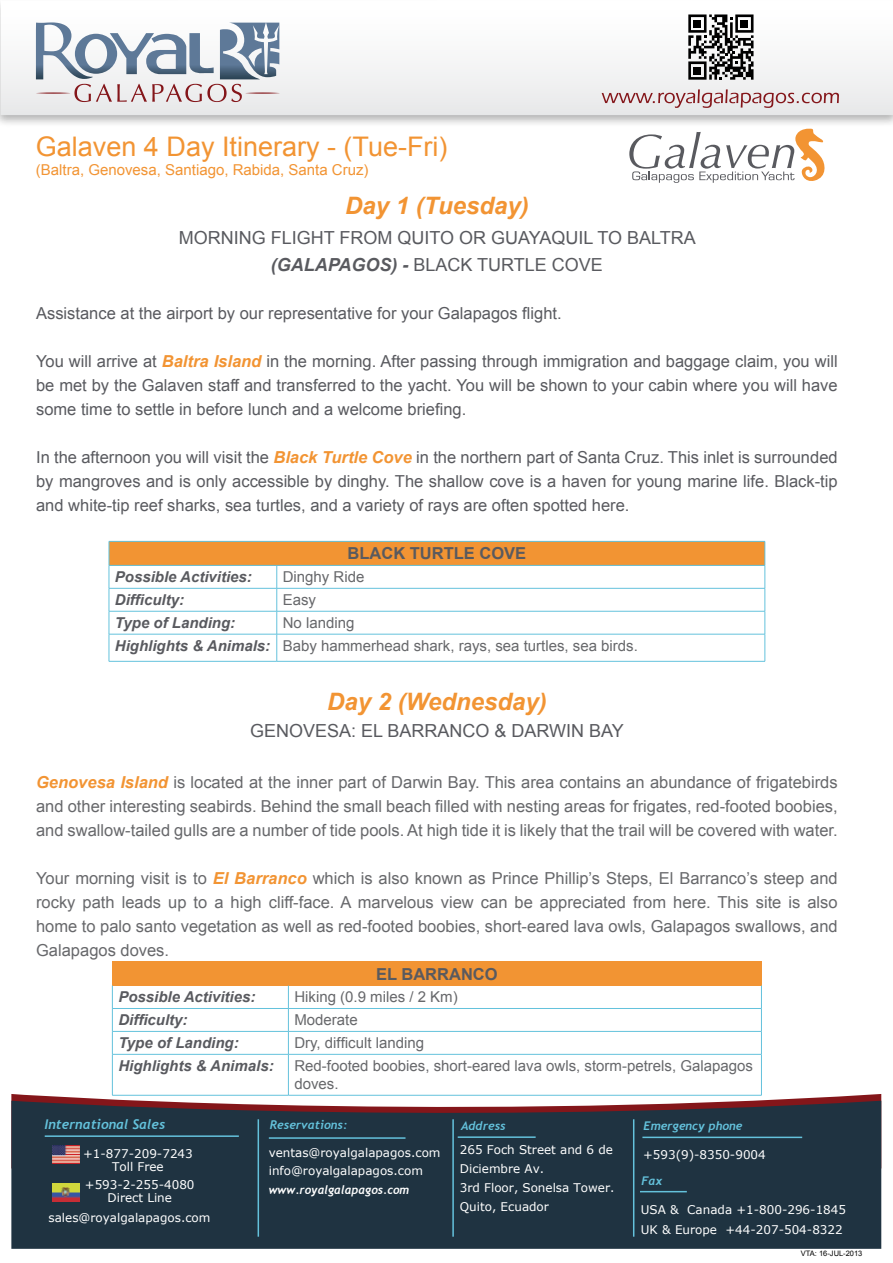
<style>
.page{position:relative;width:893px;height:1263px;background:#fff}
.page>*{position:absolute;margin:0;border:0;box-sizing:border-box;transform-origin:0 0}
.t1{font:27px "Arial";color:#f29433}
.t2{font:italic 700 24px "Arial";color:#f29433}
.t3{font:18px/27px "Arial";color:#595a5f;text-align:center}
.t4{font:16.5px/24px "Arial";color:#67686b;text-align:justify}
.t5{font:16.5px/24px "Arial";color:#595a5f;text-align:justify}
.t6{font:700 16.5px "Arial";color:#595a5f}
.t7{font:15px/23px "Arial";color:#67686b}
.t8{font:italic 700 15px "Arial";color:#595a5f}
.t9{font:15px "Arial";color:#f29433}
.t10{font:italic 700 13.5px "Trebuchet";color:#64c2dc}
.t11{font:12px/19px "Verdana";color:#fff}
.t12{font:italic 700 12px "Trebuchet";color:#64c2dc}
.t13{font:italic 700 12px "Trebuchet";color:#fff;scale:.96 1}
.t14{font:7.5px "Arial";color:#000}
.s1{font-weight:700;font-style:italic}
.s2{font-weight:700;font-style:italic;color:#f29433}
.s3{font-weight:700;font-style:italic;color:#595a5f}
</style>
<div class="page">
<div style="left:0;top:0;width:893px;height:128px;background:#000;opacity:.3"></div>
<svg style="left:1px;top:0;width:892px;height:115px"></svg>
<svg style="left:36px;top:22px;width:244px;height:80px"></svg>
<svg style="left:602px;top:89px;width:237px;height:19px;background:#d6c1c2"></svg>
<svg style="left:688px;top:14px;width:65px;height:66px"></svg>
<div style="left:694px;top:67px;width:7px;height:7px;background:#000"></div>
<div style="left:694px;top:20px;width:7px;height:7px;background:#000"></div>
<div style="left:740px;top:20px;width:8px;height:7px;background:#000"></div>
<svg style="left:629px;top:128px;width:196px;height:55px"></svg>
<svg style="left:11px;top:1094px;width:870px;height:7px"></svg>
<svg style="left:11px;top:1101px;width:870px;height:148px;background:#273643"></svg>
<hr style="left:45px;top:1135px;width:194px;height:2px;background:#64c2dc">
<hr style="left:633px;top:1119px;width:1px;height:118px;background:#64c2dc">
<hr style="left:452px;top:1119px;width:2px;height:118px;background:#64c2dc">
<hr style="left:258px;top:1119px;width:1px;height:118px;background:#64c2dc">
<hr style="left:642px;top:1136px;width:160px;height:2px;background:#64c2dc">
<hr style="left:640px;top:1191px;width:47px;height:1px;background:#64c2dc">
<hr style="left:269px;top:1137px;width:136px;height:2px;background:#64c2dc">
<hr style="left:458px;top:1136px;width:78px;height:2px;background:#64c2dc">
<img style="left:53px;top:1183px;width:27px;height:19px">
<img style="left:53px;top:1146px;width:27px;height:17px">
<div style="left:109px;top:541px;width:656px;height:24px;background:#f29433"></div>
<hr style="left:109px;top:541px;width:168px;height:1px;background:#64c2dc">
<hr style="left:277px;top:541px;width:488px;height:1px;background:#64c2dc">
<hr style="left:109px;top:565px;width:168px;height:1px;background:#64c2dc">
<hr style="left:277px;top:565px;width:488px;height:1px;background:#64c2dc">
<hr style="left:109px;top:588px;width:168px;height:1px;background:#64c2dc">
<hr style="left:277px;top:588px;width:488px;height:1px;background:#64c2dc">
<hr style="left:109px;top:611px;width:168px;height:1px;background:#64c2dc">
<hr style="left:277px;top:611px;width:488px;height:1px;background:#64c2dc">
<hr style="left:109px;top:634px;width:168px;height:1px;background:#64c2dc">
<svg style="left:109px;top:542px;width:1px;height:119px"></svg>
<hr style="left:277px;top:634px;width:488px;height:1px;background:#64c2dc">
<svg style="left:277px;top:566px;width:1px;height:95px"></svg>
<svg style="left:765px;top:542px;width:1px;height:119px"></svg>
<hr style="left:109px;top:661px;width:168px;height:1px;background:#64c2dc">
<hr style="left:277px;top:661px;width:488px;height:1px;background:#64c2dc">
<div style="left:112px;top:961px;width:649px;height:24px;background:#f29433"></div>
<hr style="left:112px;top:1008px;width:176px;height:1px;background:#64c2dc">
<hr style="left:288px;top:1008px;width:474px;height:1px;background:#64c2dc">
<hr style="left:112px;top:1031px;width:176px;height:1px;background:#64c2dc">
<svg style="left:112px;top:985px;width:1px;height:69px"></svg>
<hr style="left:288px;top:1031px;width:474px;height:1px;background:#64c2dc">
<svg style="left:288px;top:985px;width:1px;height:69px"></svg>
<svg style="left:761px;top:985px;width:1px;height:69px"></svg>
<hr style="left:112px;top:1054px;width:176px;height:1px;background:#64c2dc">
<hr style="left:112px;top:1054px;width:1px;height:41px;background:#64c2dc">
<hr style="left:288px;top:1054px;width:474px;height:1px;background:#64c2dc">
<hr style="left:288px;top:1054px;width:1px;height:41px;background:#64c2dc">
<hr style="left:761px;top:1054px;width:1px;height:41px;background:#64c2dc">
<hr style="left:112px;top:1095px;width:176px;height:1px;background:#64c2dc">
<hr style="left:288px;top:1095px;width:474px;height:1px;background:#64c2dc">
<h1 class="t1" style="left:36px;top:129px;width:413px">Galaven 4 Day Itinerary - (Tue-Fri)</h1>
<p class="t9" style="left:36px;top:160px;width:334px">(Baltra, Genovesa, Santiago, Rabida, Santa Cruz)</p>
<h2 class="t2" style="left:345px;top:190px;width:185px">Day 1 (Tuesday)</h2>
<p class="t3" style="left:179px;top:224px;width:519px">MORNING FLIGHT FROM QUITO OR GUAYAQUIL TO BALTRA <span class="s1">(GALAPAGOS) -</span> BLACK TURTLE COVE</p>
<p class="t5" style="left:36px;top:302px;width:527px">Assistance at the airport by our representative for your Galapagos flight.</p>
<p class="t5" style="left:36px;top:350px;width:803px">You will arrive at <span class="s2">Baltra Island</span> in the morning. After passing through immigration and baggage claim, you will be met by the Galaven staff and transferred to the yacht. You will be shown to your cabin where you will have some time to settle in before lunch and a welcome briefing.</p>
<p class="t5" style="left:36px;top:446px;width:803px">In the afternoon you will visit the <span class="s2">Black Turtle Cove</span> in the northern part of Santa Cruz. This inlet is surrounded by mangroves and is only accessible by dinghy. The shallow cove is a haven for young marine life. Black-tip and white-tip reef sharks, sea turtles, and a variety of rays are often spotted here.</p>
<p class="t6" style="left:348px;top:543px;width:180px">BLACK TURTLE COVE</p>
<p class="t8" style="left:115px;top:567px;width:138px">Possible Activities:</p>
<p class="t7" style="left:283px;top:566px;width:83px">Dinghy Ride</p>
<p class="t8" style="left:115px;top:590px;width:71px">Difficulty:</p>
<p class="t7" style="left:283px;top:589px;width:35px">Easy</p>
<p class="t8" style="left:115px;top:613px;width:122px">Type of Landing:</p>
<p class="t7" style="left:115px;top:612px;width:524px;text-indent:168px">No landing<br><span class="s3">Highlights &amp; Animals:</span> Baby hammerhead shark, rays, sea turtles, sea birds.</p>
<h2 class="t2" style="left:327px;top:685px;width:221px">Day 2 (Wednesday)</h2>
<p class="t3" style="left:250px;top:717px;width:375px">GENOVESA: EL BARRANCO &amp; DARWIN BAY</p>
<p class="t4" style="left:36px;top:770px;width:803px"><span class="s2">Genovesa Island</span> is located at the inner part of Darwin Bay. This area contains an abundance of frigatebirds and other interesting seabirds. Behind the small beach filled with nesting areas for frigates, red-footed boobies, and swallow-tailed gulls are a number of tide pools. At high tide it is likely that the trail will be covered with water.</p>
<p class="t4" style="left:36px;top:866px;width:803px">Your morning visit is to <span class="s2">El Barranco</span> which is also known as Prince Phillip’s Steps, El Barranco’s steep and rocky path leads up to a high cliff-face. A marvelous view can be appreciated from here. This site is also home to palo santo vegetation as well as red-footed boobies, short-eared lava owls, Galapagos swallows, and Galapagos doves.</p>
<p class="t6" style="left:376px;top:963px;width:123px">EL BARRANCO</p>
<p class="t8" style="left:118px;top:987px;width:138px">Possible Activities:</p>
<p class="t7" style="left:294px;top:986px;width:165px">Hiking (0.9 miles / 2 Km)</p>
<p class="t8" style="left:118px;top:1010px;width:71px">Difficulty:</p>
<p class="t7" style="left:294px;top:1009px;width:65px">Moderate</p>
<p class="t8" style="left:118px;top:1033px;width:122px">Type of Landing:</p>
<p class="t7" style="left:294px;top:1032px;width:131px">Dry, difficult landing</p>
<p class="t8" style="left:118px;top:1056px;width:157px">Highlights &amp; Animals:</p>
<p class="t7" style="left:294px;top:1057px;width:460px;line-height:18px">Red-footed boobies, short-eared lava owls, storm-petrels, Galapagos doves.</p>
<p class="t10" style="left:45px;top:1116px;width:122px">International Sales</p>
<p class="t11" style="left:83px;top:1144px;width:111px">+1-877-209-7243</p>
<p class="t11" style="left:112px;top:1157px;width:53px">Toll Free</p>
<p class="t11" style="left:85px;top:1175px;width:111px">+593-2-255-4080</p>
<p class="t11" style="left:108px;top:1188px;width:66px">Direct Line</p>
<p class="t11" style="left:49px;top:1208px;width:163px">sales@royalgalapagos.com</p>
<p class="t12" style="left:270px;top:1117px;width:79px">Reservations:</p>
<p class="t12" style="left:644px;top:1118px;width:100px">Emergency phone</p>
<p class="t12" style="left:461px;top:1118px;width:46px">Address</p>
<p class="t11" style="left:460px;top:1140px;width:156px">265 Foch Street and 6 de<br>Diciembre Av.<br>3rd Floor, Sonelsa Tower.<br>Quito, Ecuador</p>
<p class="t11" style="left:269px;top:1143px;width:173px">ventas@royalgalapagos.com</p>
<p class="t11" style="left:643px;top:1145px;width:124px">+593(9)-8350-9004</p>
<p class="t11" style="left:269px;top:1161px;width:156px">info@royalgalapagos.com</p>
<p class="t12" style="left:641px;top:1173px;width:22px">Fax</p>
<p class="t13" style="left:269px;top:1182px;width:148px">www.royalgalapagos.com</p>
<p class="t11" style="left:641px;top:1199px;width:207px">USA &amp; Canada +1-800-296-1845</p>
<p class="t11" style="left:641px;top:1219px;width:203px">UK &amp; Europe +44-207-504-8322</p>
<p class="t14" style="left:801px;top:1248px;width:63px">VTA: 16-JUL-2013</p>
</div>
